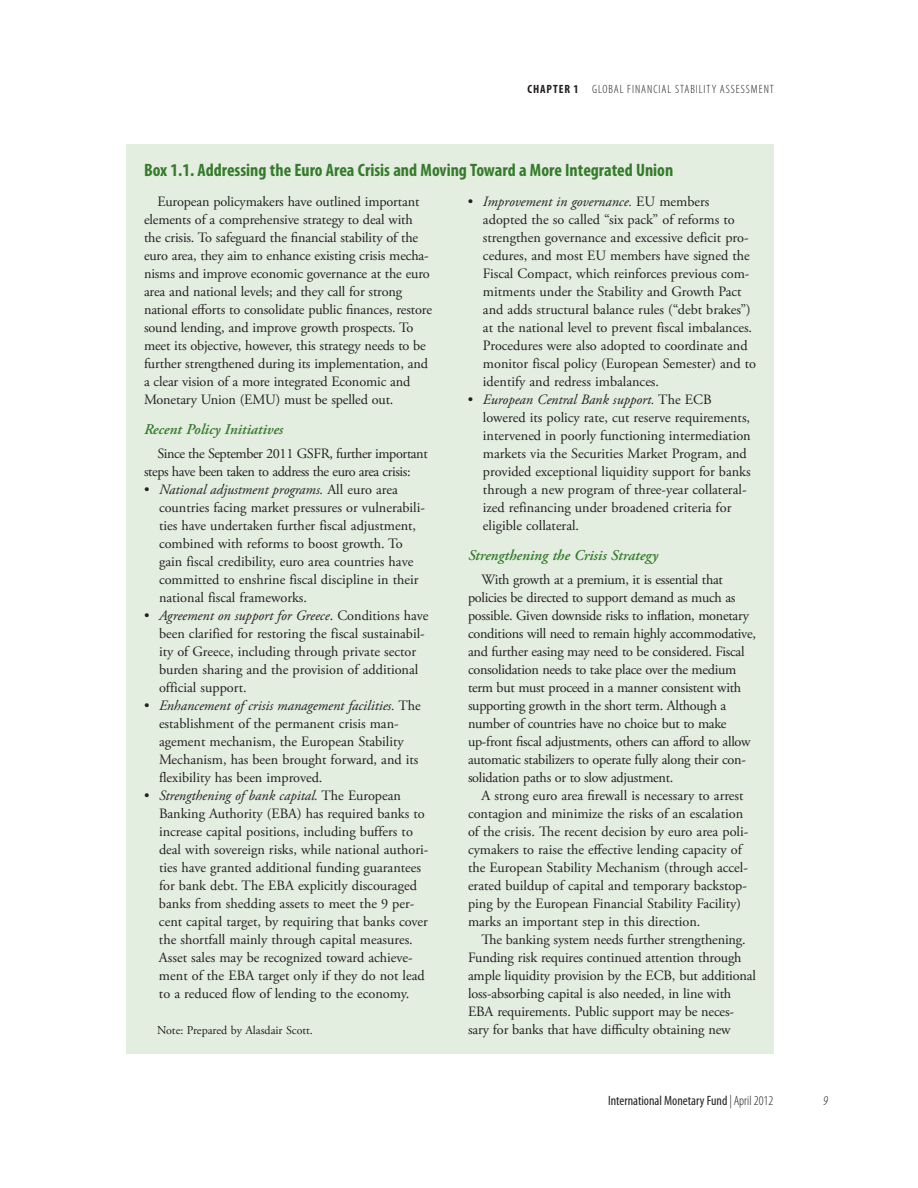
<style>
.page{position:relative;width:918px;height:1188px;background:#fff}
.page>*{position:absolute;margin:0;border:0;box-sizing:border-box;transform-origin:0 0}
.t1{font:700 condensed 18px "Myriad Pro";color:#357b2b}
.t2{font:italic 600 15px "Adobe Garamond Pro";color:#357b2b}
.t3{font:14.25px/18px "Adobe Garamond Pro";color:#231f20}
.t4{font:14.25px/18px "Adobe Garamond Pro";letter-spacing:-.02em;color:#231f20}
.t5{font:14.25px/18px "Adobe Garamond Pro";letter-spacing:-.03em;color:#231f20}
.t6{font:condensed 13.5px "Myriad Pro";color:#231f20}
.t7{font:italic 300 condensed 13.5px "Myriad Pro";color:#231f20}
.t8{font:300 condensed 12px "Myriad Pro";letter-spacing:.08em;color:#231f20}
.t9{font:12px "Adobe Garamond Pro";color:#231f20}
.s1{font-weight:700}
.s2{font-style:italic}
.s3{font-weight:300;font-style:italic}
.s4{font-weight:300}
</style>
<div class="page">
<div style="left:126px;top:144px;width:648px;height:909px;background:#e3ede0"></div>
<p class="t8" style="left:527px;top:83px;width:248px"><span class="s1">chapter 1</span> GLOBAL FINANCIAL STABILITY ASSESSMENT</p>
<p class="t1" style="left:144px;top:159px;width:531px">Box 1.1. Addressing the Euro Area Crisis and Moving Toward a More Integrated Union</p>
<p class="t3" style="left:144px;top:193px;width:289px;text-indent:13px">European policymakers have outlined important elements of a comprehensive strategy to deal with the crisis. To safeguard the financial stability of the euro area, they aim to enhance existing crisis mecha&shy;nisms and improve economic governance at the euro area and national levels; and they call for strong national efforts to consolidate public finances, restore sound lending, and improve growth prospects. To meet its objective, however, this strategy needs to be further strengthened during its implementation, and a clear vision of a more integrated Economic and Monetary Union (EMU) must be spelled out.</p>
<p class="t2" style="left:144px;top:420px;width:141px">Recent Policy Initiatives</p>
<p class="t5" style="left:144px;top:445px;width:285px;text-indent:13px">Since the September 2011 GSFR, further important steps have been taken to address the euro area crisis:</p>
<p class="t3" style="left:159px;top:481px;width:268px;text-indent:-15px">• <span class="s2">National adjustment programs.</span> All euro area countries facing market pressures or vulnerabili&shy;ties have undertaken further fiscal adjustment, combined with reforms to boost growth. To gain fiscal credibility, euro area countries have committed to enshrine fiscal discipline in their national fiscal frameworks.</p>
<p class="t3" style="left:159px;top:607px;width:271px;text-indent:-15px">• <span class="s2">Agreement on support for Greece</span>. Conditions have been clarified for restoring the fiscal sustainabil&shy;ity of Greece, including through private sector burden sharing and the provision of additional official support.</p>
<p class="t3" style="left:159px;top:697px;width:263px;text-indent:-15px">• <span class="s2">Enhancement of crisis management facilities.</span> The establishment of the permanent crisis man&shy;agement mechanism, the European Stability Mechanism, has been brought forward, and its flexibility has been improved.</p>
<p class="t3" style="left:159px;top:787px;width:271px;text-indent:-15px">• <span class="s2">Strengthening of bank capital.</span> The European Banking Authority (EBA) has required banks to increase capital positions, including buffers to deal with sovereign risks, while national authori&shy;ties have granted additional funding guarantees for bank debt. The EBA explicitly discouraged banks from shedding assets to meet the 9 per&shy;cent capital target, by requiring that banks cover the shortfall mainly through capital measures.<br>Asset sales may be recognized toward achieve&shy;ment of the EBA target only if they do not lead to a reduced flow of lending to the economy.</p>
<p class="t9" style="left:157px;top:1023px;width:157px">Note: Prepared by Alasdair Scott.</p>
<p class="t3" style="left:483px;top:193px;width:275px;text-indent:-15px">• <span class="s2">Improvement in governance.</span> EU members adopted the so called “six pack” of reforms to strengthen governance and excessive deficit pro&shy;cedures, and most EU members have signed the Fiscal Compact, which reinforces previous com&shy;mitments under the Stability and Growth Pact and adds structural balance rules (“debt brakes”) at the national level to prevent fiscal imbalances.<br>Procedures were also adopted to coordinate and monitor fiscal policy (European Semester) and to identify and redress imbalances.</p>
<p class="t3" style="left:483px;top:391px;width:269px;text-indent:-15px">• <span class="s2">European Central Bank support.</span> The ECB lowered its policy rate, cut reserve requirements, intervened in poorly functioning intermediation markets via the Securities Market Program, and provided exceptional liquidity support for banks through a new program of three-year collateral&shy;ized refinancing under broadened criteria for eligible collateral.</p>
<p class="t2" style="left:468px;top:546px;width:192px">Strengthening the Crisis Strategy</p>
<p class="t4" style="left:468px;top:571px;width:289px;text-indent:13px">With growth at a premium, it is essential that policies be directed to support demand as much as possible. Given downside risks to inflation, monetary conditions will need to remain highly accommodative, and further easing may need to be considered. Fiscal consolidation needs to take place over the medium term but must proceed in a manner consistent with supporting growth in the short term. Although a number of countries have no choice but to make up-front fiscal adjustments, others can afford to allow automatic stabilizers to operate fully along their con&shy;solidation paths or to slow adjustment.</p>
<p class="t3" style="left:468px;top:787px;width:282px;text-indent:13px">A strong euro area firewall is necessary to arrest contagion and minimize the risks of an escalation of the crisis. The recent decision by euro area poli&shy;cymakers to raise the effective lending capacity of the European Stability Mechanism (through accel&shy;erated buildup of capital and temporary backstop&shy;ping by the European Financial Stability Facility) marks an important step in this direction.</p>
<p class="t3" style="left:468px;top:931px;width:290px;text-indent:13px">The banking system needs further strengthening.<br>Funding risk requires continued attention through ample liquidity provision by the ECB, but additional loss-absorbing capital is also needed, in line with EBA requirements. Public support may be neces&shy;sary for banks that have difficulty obtaining new</p>
<p class="t6" style="left:608px;top:1093px;width:167px">International Monetary Fund <span class="s3">|</span> <span class="s4">APRIL 2012</span></p>
<p class="t7" style="left:823px;top:1093px;width:6px">9</p>
</div>
